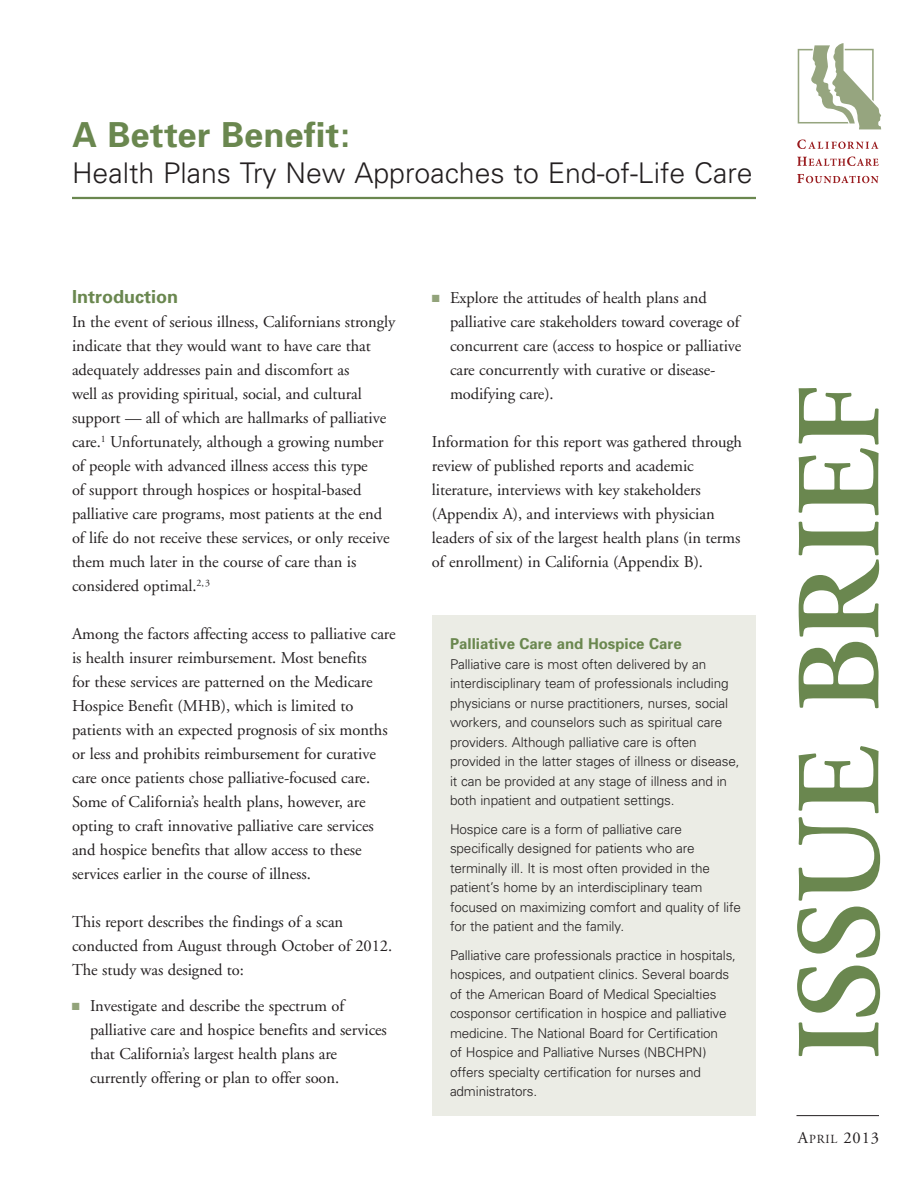
<style>
.page{position:relative;width:918px;height:1188px;background:#fff}
.page>*{position:absolute;margin:0;border:0;box-sizing:border-box;transform-origin:0 0}
.t1{font:600 120px "Adobe Garamond";letter-spacing:-.01em;color:#6a874f}
.t2{font:700 34.5px "Univers";letter-spacing:.005em;color:#6a874f}
.t3{font:300 28.5px "Univers";color:#231f20}
.t4{font:700 18px "Univers";color:#6a874f}
.t5{font:16.5px/24px "Adobe Garamond";letter-spacing:-.005em;color:#231f20}
.t6{font:16.5px "Adobe Garamond";color:#231f20}
.t7{font:700 15px "Univers";color:#6a874f}
.t8{font:300 13.5px/19.5px "Univers";letter-spacing:-.01em;color:#231f20}
.s1{color:#92a37a}
.s2{font-size:12.3px}
</style>
<div class="page">
<hr style="left:796px;top:1115px;width:83px;height:1px;background:#231f20">
<svg style="left:797px;top:140px;width:81px;height:9px"></svg>
<svg style="left:797px;top:157px;width:82px;height:9px"></svg>
<svg style="left:797px;top:174px;width:81px;height:9px"></svg>
<svg style="left:798px;top:43px;width:83px;height:86px"></svg>
<hr style="left:72px;top:197px;width:684px;height:2px;background:#6a874f">
<div style="left:432px;top:615px;width:324px;height:501px;background:#ebece5"></div>
<h2 class="t2" style="left:72px;top:114px;width:280px">A Better Benefit:</h2>
<h3 class="t3" style="left:72px;top:156px;width:682px">Health Plans Try New Approaches to End-of-Life Care</h3>
<p class="t4" style="left:72px;top:286px;width:108px">Introduction</p>
<p class="t5" style="left:72px;top:310px;width:325px">In the event of serious illness, Californians strongly indicate that they would want to have care that adequately addresses pain and discomfort as<br>well as providing spiritual, social, and cultural support — all of which are hallmarks of palliative care.<sup>1</sup> Unfortunately, although a growing number of people with advanced illness access this type<br>of support through hospices or hospital-based palliative care programs, most patients at the end of life do not receive these services, or only receive them much later in the course of care than is considered optimal.<sup>2,3</sup></p>
<p class="t5" style="left:72px;top:622px;width:325px">Among the factors affecting access to palliative care is health insurer reimbursement. Most benefits<br>for these services are patterned on the Medicare Hospice Benefit (MHB), which is limited to patients with an expected prognosis of six months or less and prohibits reimbursement for curative care once patients chose palliative-focused care.<br>Some of California’s health plans, however, are opting to craft innovative palliative care services and hospice benefits that allow access to these services earlier in the course of illness.</p>
<p class="t5" style="left:72px;top:910px;width:322px">This report describes the findings of a scan conducted from August through October of 2012.<br>The study was designed to:</p>
<p class="t5" style="left:90px;top:994px;width:298px;text-indent:-18px"><span class="s1">◾</span> Investigate and describe the spectrum of palliative care and hospice benefits and services that California’s largest health plans are currently offering or plan to offer soon.</p>
<p class="t5" style="left:450px;top:286px;width:293px;text-indent:-18px"><span class="s1">◾</span> Explore the attitudes of health plans and palliative care stakeholders toward coverage of concurrent care (access to hospice or palliative care concurrently with curative or disease&shy;modifying care).</p>
<p class="t5" style="left:432px;top:430px;width:312px">Information for this report was gathered through review of published reports and academic literature, interviews with key stakeholders (Appendix A), and interviews with physician leaders of six of the largest health plans (in terms of enrollment) in California (Appendix B).</p>
<p class="t7" style="left:450px;top:635px;width:233px">Palliative Care and Hospice Care</p>
<p class="t8" style="left:450px;top:654px;width:291px">Palliative care is most often delivered by an interdisciplinary team of professionals including physicians or nurse practitioners, nurses, social workers, and counselors such as spiritual care providers. Although palliative care is often provided in the latter stages of illness or disease, it can be provided at any stage of illness and in both inpatient and outpatient settings.</p>
<p class="t8" style="left:450px;top:819px;width:292px">Hospice care is a form of palliative care specifically designed for patients who are terminally ill. It is most often provided in the patient’s home by an interdisciplinary team focused on maximizing comfort and quality of life for the patient and the family.</p>
<p class="t8" style="left:450px;top:945px;width:288px">Palliative care professionals practice in hospitals, hospices, and outpatient clinics. Several boards of the American Board of Medical Specialties cosponsor certification in hospice and palliative medicine. The National Board for Certification<br>of Hospice and Palliative Nurses (NBCHPN) offers specialty certification for nurses and administrators.</p>
<h1 class="t1" style="left:774px;top:1060px;width:677px;rotate:-90deg">ISSUE BRIEF</h1>
<p class="t6" style="left:798px;top:1129px;width:83px">A<span class="s2">PRIL</span> 2013</p>
</div>
